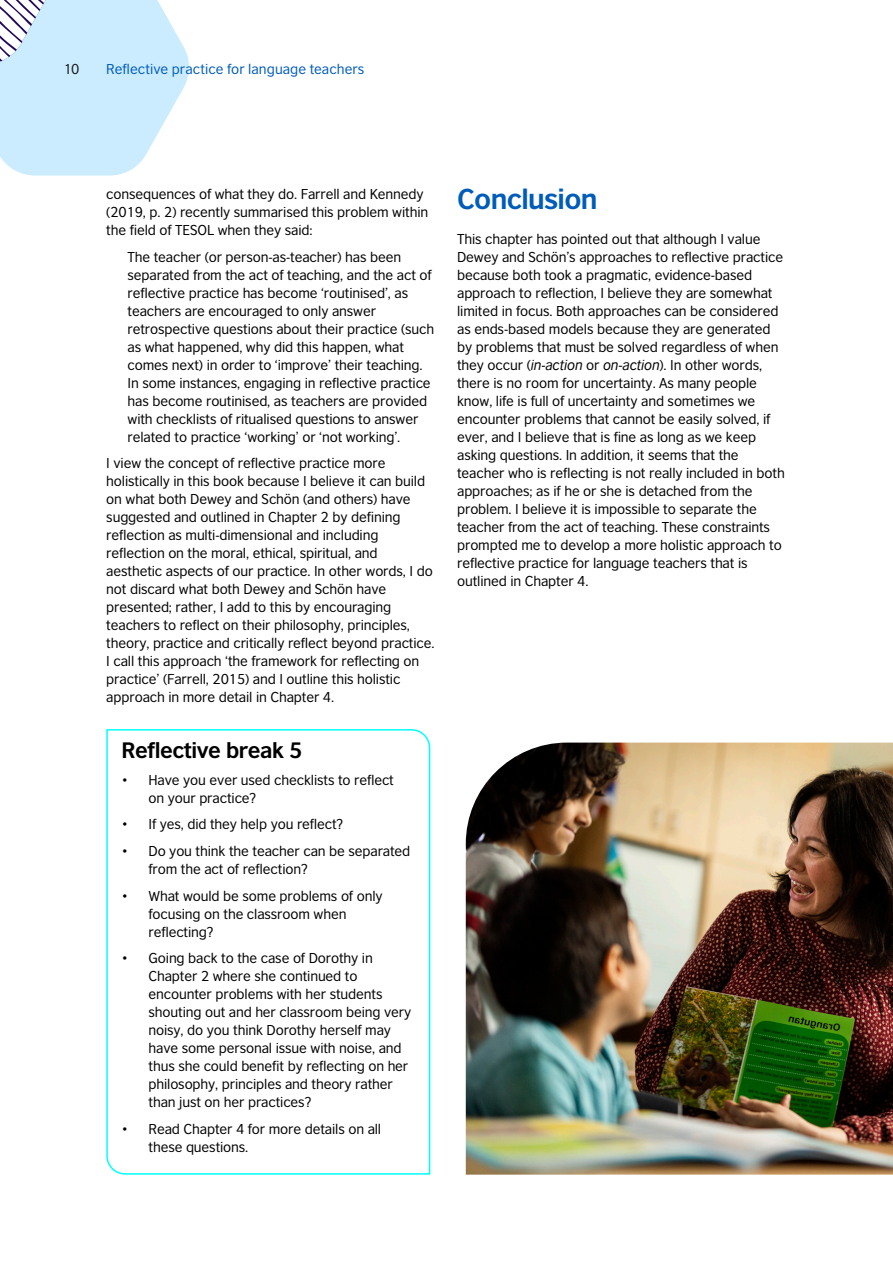
<style>
.page{position:relative;width:893px;height:1263px;background:#fff}
.page>*{position:absolute;margin:0;border:0;box-sizing:border-box;transform-origin:0 0}
.Subhead_A{font:700 27px "British Council Sans";letter-spacing:-.025em;color:#005cb9}
.Subhead_B{font:700 21px "British Council Sans";letter-spacing:-.025em;color:#000}
.Body{font:13.5px/18px "British Council Sans";letter-spacing:-.01em;color:#000}
.Body-2{font:13.5px "British Council Sans";letter-spacing:.005em;color:#005cb9}
.Body-3{font:13.5px "British Council Sans";color:#1a1a1a}
.s1{font-style:italic}
</style>
<div class="page">
<svg style="left:0;top:0;width:189px;height:176px"></svg>
<img style="left:466px;top:742px;width:427px;height:433px">
<svg style="left:106px;top:729px;width:325px;height:446px"></svg>
<p class="Body-3" style="left:64px;top:58px;width:17px">10</p>
<p class="Body-2" style="left:106px;top:58px;width:260px">Reflective practice for language teachers</p>
<p class="Body" style="left:106px;top:184px;width:323px">consequences of what they do. Farrell and Kennedy (2019, p. 2) recently summarised this problem within the field of TESOL when they said:</p>
<p class="Body" style="left:128px;top:247px;width:308px">The teacher (or person-as-teacher) has been separated from the act of teaching, and the act of reflective practice has become ‘routinised’, as teachers are encouraged to only answer retrospective questions about their practice (such as what happened, why did this happen, what comes next) in order to ‘improve’ their teaching.<br>In some instances, engaging in reflective practice has become routinised, as teachers are provided with checklists of ritualised questions to answer related to practice ‘working’ or ‘not working’.</p>
<p class="Body" style="left:106px;top:453px;width:330px">I view the concept of reflective practice more holistically in this book because I believe it can build on what both Dewey and Schön (and others) have suggested and outlined in Chapter 2 by defining reflection as multi-dimensional and including reflection on the moral, ethical, spiritual, and aesthetic aspects of our practice. In other words, I do not discard what both Dewey and Schön have presented; rather, I add to this by encouraging teachers to reflect on their philosophy, principles, theory, practice and critically reflect beyond practice.<br>I call this approach ‘the framework for reflecting on practice’ (Farrell, 2015) and I outline this holistic approach in more detail in Chapter 4.</p>
<p class="Subhead_B" style="left:122px;top:732px;width:183px">Reflective break 5</p>
<p class="Body" style="left:148px;top:770px;width:247px;text-indent:-27px">• Have you ever used checklists to reflect on your practice?</p>
<p class="Body" style="left:122px;top:814px;width:223px">• If yes, did they help you reflect?</p>
<p class="Body" style="left:148px;top:841px;width:263px;text-indent:-27px">• Do you think the teacher can be separated from the act of reflection?</p>
<p class="Body" style="left:148px;top:885px;width:236px;text-indent:-27px">• What would be some problems of only focusing on the classroom when reflecting?</p>
<p class="Body" style="left:148px;top:948px;width:264px;text-indent:-27px">• Going back to the case of Dorothy in Chapter 2 where she continued to encounter problems with her students shouting out and her classroom being very noisy, do you think Dorothy herself may have some personal issue with noise, and thus she could benefit by reflecting on her philosophy, principles and theory rather than just on her practices?</p>
<p class="Body" style="left:148px;top:1118px;width:234px;text-indent:-27px">• Read Chapter 4 for more details on all these questions.</p>
<p class="Subhead_A" style="left:457px;top:175px;width:142px">Conclusion</p>
<p class="Body" style="left:457px;top:229px;width:329px">This chapter has pointed out that although I value Dewey and Schön’s approaches to reflective practice because both took a pragmatic, evidence-based approach to reflection, I believe they are somewhat limited in focus. Both approaches can be considered as ends-based models because they are generated by problems that must be solved regardless of when they occur (<span class="s1">in-action</span> or <span class="s1">on-action</span>). In other words, there is no room for uncertainty. As many people know, life is full of uncertainty and sometimes we encounter problems that cannot be easily solved, if ever, and I believe that is fine as long as we keep asking questions. In addition, it seems that the teacher who is reflecting is not really included in both approaches; as if he or she is detached from the problem. I believe it is impossible to separate the teacher from the act of teaching. These constraints prompted me to develop a more holistic approach to reflective practice for language teachers that is outlined in Chapter 4.</p>
</div>
